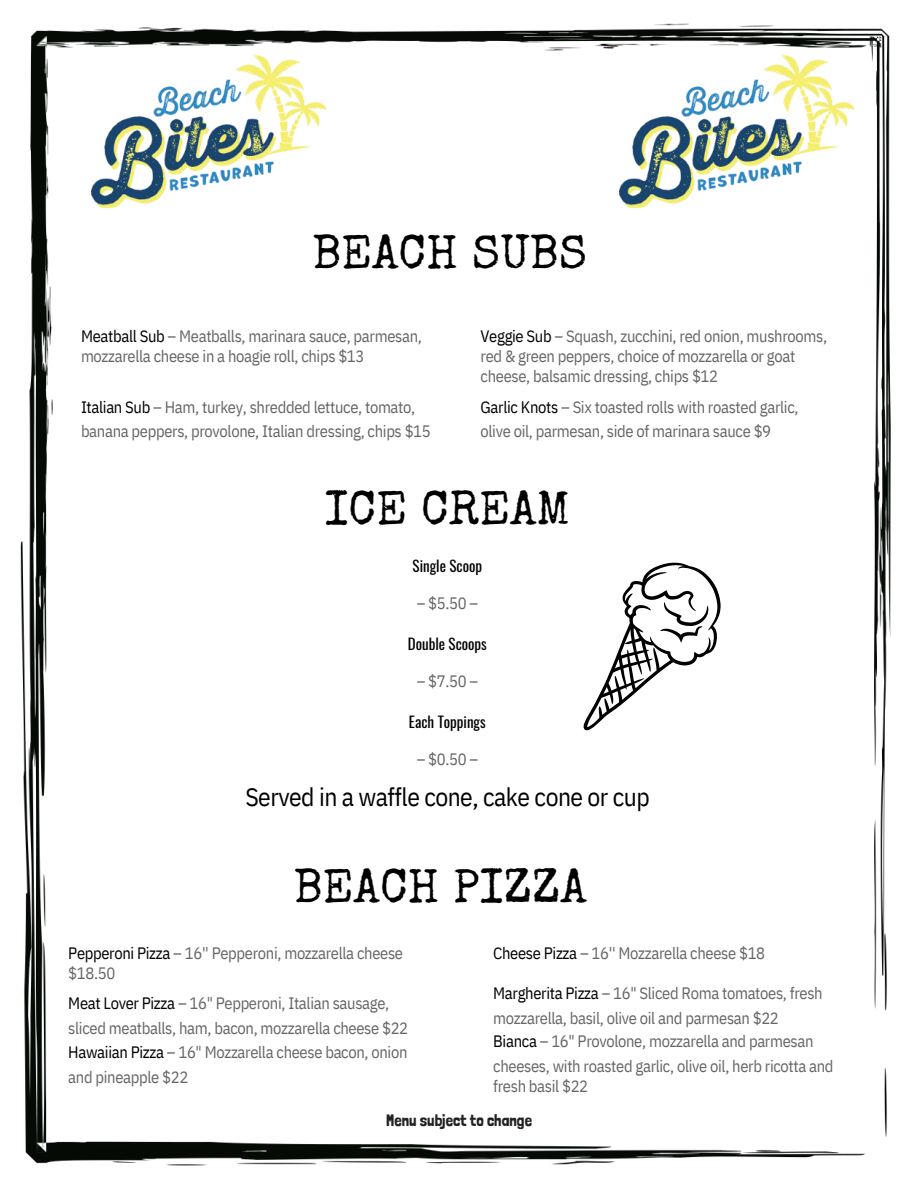
<style>
.page{position:relative;width:918px;height:1188px;background:#fff}
.page>*{position:absolute;margin:0;border:0;box-sizing:border-box;transform-origin:0 0}
.t1{font:48px "Special Elite";color:#000}
.t2{font:25.5px "IBM Plex Sans Cond";letter-spacing:-.02em;color:#000}
.t3{font:16.5px/24.5px "IBM Plex Sans Cond";letter-spacing:-.02em;color:#666}
.t4{font:16.5px "Londrina Solid";color:#222}
.t5{font:15px "Oswald";color:#000}
.s1{color:#000}
</style>
<div class="page">
<img style="left:20px;top:23px;width:871px;height:1143px">
<img style="left:92px;top:54px;width:235px;height:153px">
<img style="left:619px;top:54px;width:235px;height:153px">
<svg style="left:581px;top:563px;width:140px;height:170px"></svg>
<h1 class="t1" style="left:313px;top:222px;width:276px">BEACH SUBS</h1>
<p class="t3" style="left:81px;top:324px;width:342px;line-height:20.2px"><span class="s1">Meatball Sub</span> – Meatballs, marinara sauce, parmesan, mozzarella cheese in a hoagie roll, chips $13</p>
<p class="t3" style="left:81px;top:393px;width:351px"><span class="s1">Italian Sub</span> – Ham, turkey, shredded lettuce, tomato, banana peppers, provolone, Italian dressing, chips $15</p>
<p class="t3" style="left:481px;top:324px;width:348px;line-height:20.2px"><span class="s1">Veggie Sub</span> – Squash, zucchini, red onion, mushrooms, red &amp; green peppers, choice of mozzarella or goat cheese, balsamic dressing, chips $12</p>
<p class="t3" style="left:481px;top:393px;width:320px"><span class="s1">Garlic Knots</span> – Six toasted rolls with roasted garlic, olive oil, parmesan, side of marinara sauce $9</p>
<h1 class="t1" style="left:325px;top:478px;width:247px">ICE CREAM</h1>
<p class="t5" style="left:413px;top:553px;width:71px">Single Scoop</p>
<p class="t3" style="left:417px;top:590px;width:63px">– $5.50 –</p>
<p class="t5" style="left:408px;top:630px;width:81px">Double Scoops</p>
<p class="t3" style="left:417px;top:668px;width:63px">– $7.50 –</p>
<p class="t5" style="left:409px;top:708px;width:78px">Each Toppings</p>
<p class="t3" style="left:417px;top:745px;width:63px">– $0.50 –</p>
<h2 class="t2" style="left:245px;top:778px;width:406px">Served in a waffle cone, cake cone or cup</h2>
<h1 class="t1" style="left:294px;top:856px;width:294px">BEACH PIZZA</h1>
<p class="t3" style="left:68px;top:941px;width:336px;line-height:20.2px"><span class="s1">Pepperoni Pizza</span> – 16'' Pepperoni, mozzarella cheese $18.50</p>
<p class="t3" style="left:68px;top:990px;width:341px"><span class="s1">Meat Lover Pizza</span> – 16" Pepperoni, Italian sausage, sliced meatballs, ham, bacon, mozzarella cheese $22<br><span class="s1">Hawaiian Pizza</span> – 16" Mozzarella cheese bacon, onion and pineapple $22</p>
<p class="t3" style="left:493px;top:939px;width:273px"><span class="s1">Cheese Pizza</span> – 16'' Mozzarella cheese $18</p>
<p class="t3" style="left:493px;top:980px;width:342px"><span class="s1">Margherita Pizza</span> – 16" Sliced Roma tomatoes, fresh mozzarella, basil, olive oil and parmesan $22<br><span class="s1">Bianca</span> – 16" Provolone, mozzarella and parmesan cheeses, with roasted garlic, olive oil, herb ricotta and</p>
<p class="t3" style="left:493px;top:1073px;width:96px">fresh basil $22</p>
<p class="t4" style="left:386px;top:1110px;width:147px">Menu subject to change</p>
</div>
